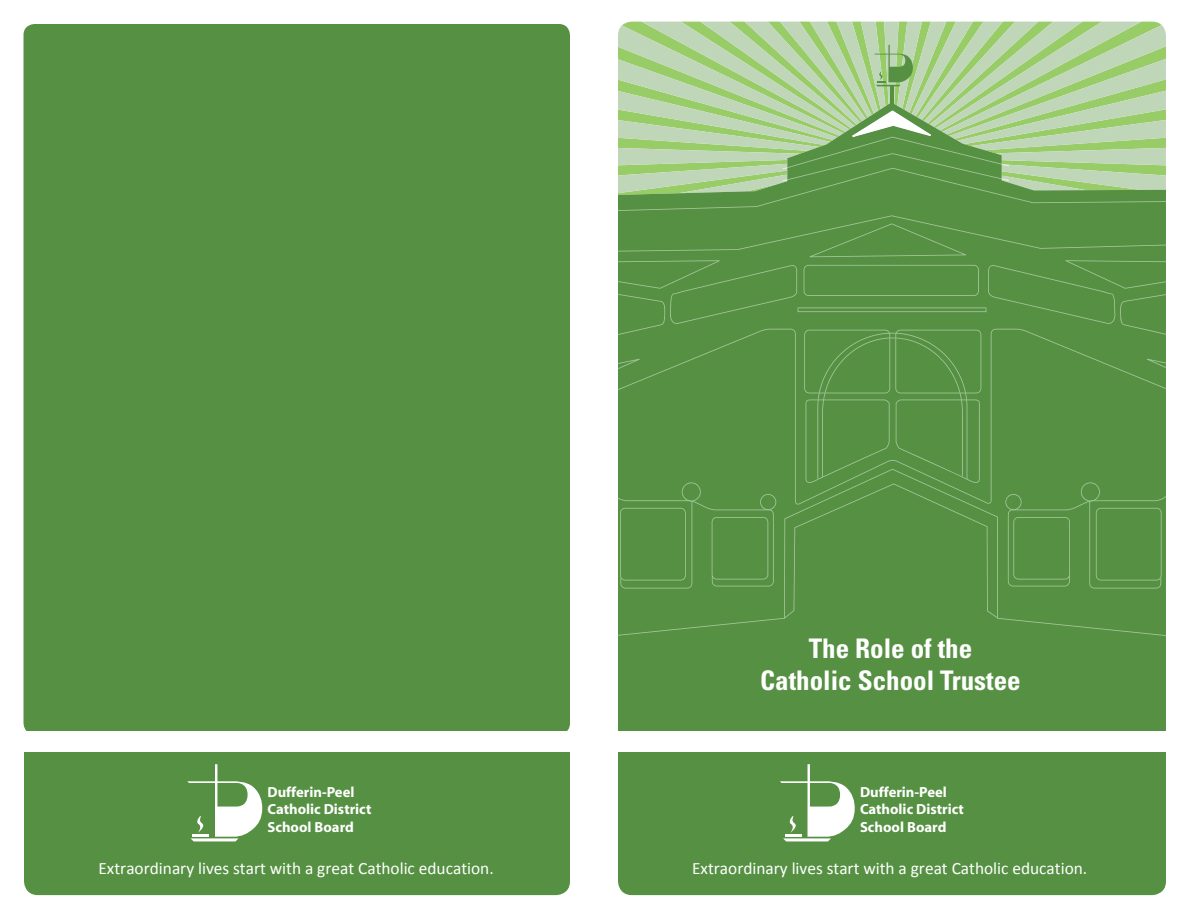
<style>
.page{position:relative;width:1188px;height:918px;background:#fff}
.page>*{position:absolute;margin:0;border:0;box-sizing:border-box;transform-origin:0 0}
.t1{font:700 condensed 27px "Univers";color:#fff}
.t2{font:17.4px "Calibri";color:#fff}
.t3{font:700 14.7px/17.5px "Myriad";color:#fff}
</style>
<div class="page">
<svg style="left:618px;top:22px;width:548px;height:80px;background:#b2d29c"></svg>
<svg style="left:618px;top:102px;width:548px;height:629px;background:#5d964a"></svg>
<svg style="left:874px;top:45px;width:39px;height:41px;background:#94bd7f"></svg>
<hr style="left:890px;top:86px;width:3px;height:22px;background:#569143">
<svg style="left:618px;top:110px;width:548px;height:535px;background:#62994f"></svg>
<div style="left:618px;top:731px;width:548px;height:164px;background:#569143;border-radius:14px"></div>
<div style="left:24px;top:731px;width:546px;height:164px;background:#569143;border-radius:14px"></div>
<div style="left:615px;top:731px;width:558px;height:21px;background:#fff"></div>
<svg style="left:780px;top:764px;width:75px;height:77px"></svg>
<svg style="left:187px;top:764px;width:75px;height:77px"></svg>
<div style="left:24px;top:24px;width:546px;height:710px;background:#569143;border-radius:11px"></div>
<div style="left:12px;top:731px;width:558px;height:21px;background:#fff"></div>
<p class="t1" style="left:809px;top:632px;width:165px">The Role of the</p>
<p class="t1" style="left:760px;top:664px;width:262px">Catholic School Trustee</p>
<p class="t3" style="left:268px;top:783px;width:105px">Dufferin-Peel<br>Catholic District<br>School Board</p>
<p class="t2" style="left:99px;top:857px;width:397px">Extraordinary lives start with a great Catholic education.</p>
<p class="t2" style="left:692px;top:856px;width:397px">Extraordinary lives start with a great Catholic education.</p>
<p class="t3" style="left:860px;top:783px;width:105px">Dufferin-Peel<br>Catholic District<br>School Board</p>
</div>
